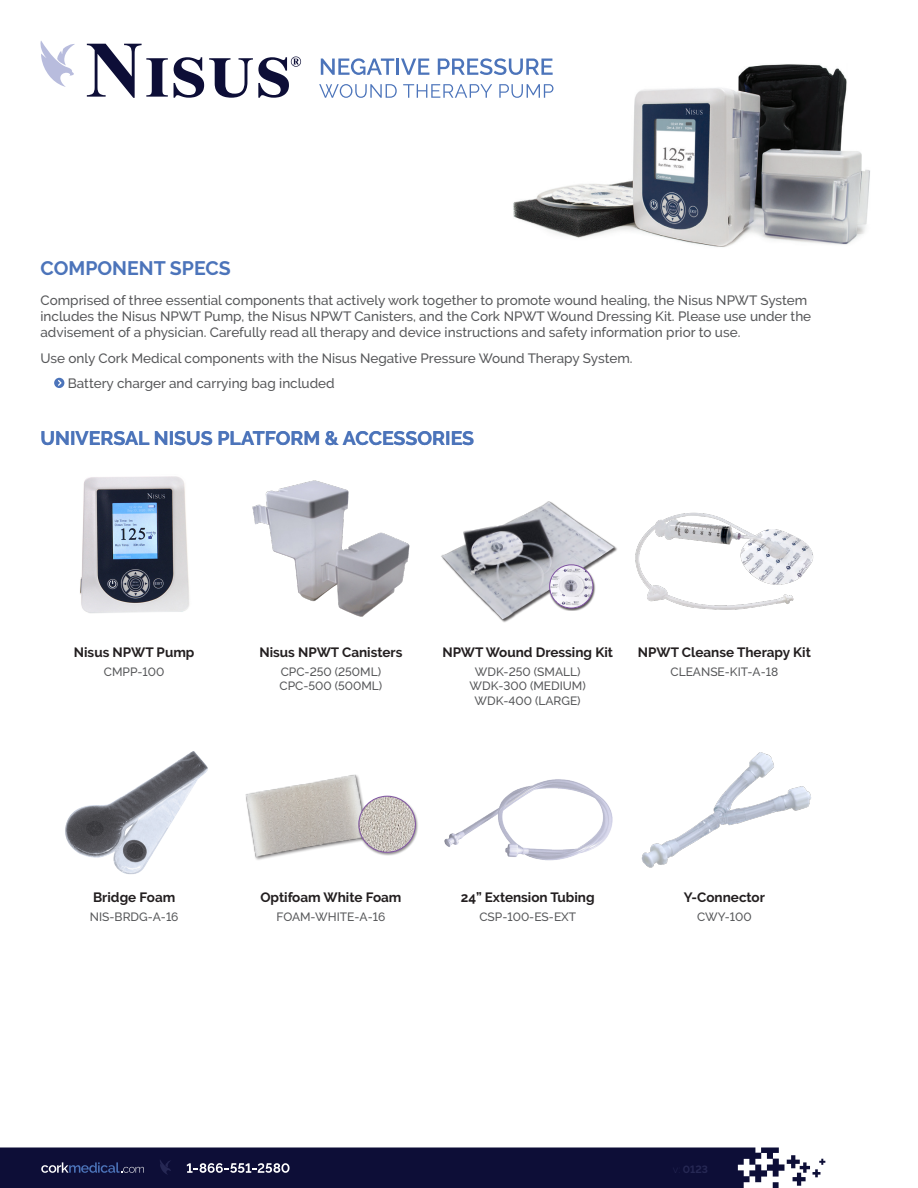
<style>
.page{position:relative;width:918px;height:1188px;background:#fff}
.page>*{position:absolute;margin:0;border:0;box-sizing:border-box;transform-origin:0 0}
.t1{font:700 19.5px "Raleway";color:#4c74ba}
.t2{font:500 13.5px/16.2px "Raleway";color:#57585a}
.t3{font:700 13.5px "Raleway";color:#231f20}
.t4{font:500 12px/14.4px "Raleway";color:#57585a;text-align:center}
.t5{font:700 10.5px "Raleway";color:#262854}
.s1{font-weight:300}
</style>
<div class="page">
<svg style="left:0;top:1148px;width:825px;height:40px;background:#212248"></svg>
<img style="left:513px;top:64px;width:357px;height:183px">
<img style="left:80px;top:476px;width:109px;height:137px">
<img style="left:65px;top:751px;width:143px;height:123px">
<img style="left:444px;top:779px;width:169px;height:82px">
<img style="left:252px;top:480px;width:158px;height:137px">
<img style="left:635px;top:512px;width:179px;height:98px">
<img style="left:641px;top:752px;width:170px;height:116px">
<img style="left:441px;top:501px;width:176px;height:122px">
<div style="left:549px;top:564px;width:47px;height:47px;background:#231f20;opacity:.75"></div>
<img style="left:550px;top:565px;width:43px;height:43px;border-radius:22px">
<div style="left:550px;top:565px;width:43px;height:43px;border:1px solid #7e51a1;border-radius:50%"></div>
<img style="left:245px;top:774px;width:117px;height:86px">
<div style="left:358px;top:795px;width:61px;height:61px;background:#231f20;opacity:.48"></div>
<img style="left:359px;top:796px;width:56px;height:56px;border-radius:28px">
<div style="left:359px;top:796px;width:57px;height:57px;border:1px solid #7e51a1;border-radius:50%"></div>
<svg style="left:54px;top:378px;width:10px;height:10px"></svg>
<svg style="left:40px;top:41px;width:35px;height:46px"></svg>
<svg style="left:321px;top:58px;width:73px;height:17px"></svg>
<hr style="left:396px;top:59px;width:3px;height:16px;background:#4c74ba">
<svg style="left:401px;top:59px;width:28px;height:16px"></svg>
<svg style="left:438px;top:58px;width:115px;height:17px"></svg>
<svg style="left:319px;top:84px;width:78px;height:14px"></svg>
<svg style="left:403px;top:84px;width:89px;height:14px"></svg>
<svg style="left:499px;top:84px;width:54px;height:14px"></svg>
<svg style="left:87px;top:44px;width:81px;height:54px"></svg>
<svg style="left:174px;top:56px;width:127px;height:42px"></svg>
<h1 class="t1" style="left:40px;top:257px;width:192px">COMPONENT SPECS</h1>
<p class="t2" style="left:40px;top:292px;width:772px">Comprised of three essential components that actively work together to promote wound healing, the Nisus NPWT System includes the Nisus NPWT Pump, the Nisus NPWT Canisters, and the Cork NPWT Wound Dressing Kit. Please use under the advisement of a physician. Carefully read all therapy and device instructions and safety information prior to use.</p>
<p class="t2" style="left:68px;top:345px;width:566px;line-height:25.5px;text-indent:-27px">Use only Cork Medical components with the Nisus Negative Pressure Wound Therapy System.<br>Battery charger and carrying bag included</p>
<h1 class="t1" style="left:40px;top:427px;width:435px">UNIVERSAL NISUS PLATFORM &amp; ACCESSORIES</h1>
<p class="t3" style="left:74px;top:645px;width:122px">Nisus NPWT Pump</p>
<p class="t4" style="left:104px;top:665px;width:62px">CMPP-100</p>
<p class="t3" style="left:259px;top:645px;width:145px">Nisus NPWT Canisters</p>
<p class="t4" style="left:280px;top:665px;width:104px;text-align:left">CPC-250 (250ML)<br>CPC-500 (500ML)</p>
<p class="t3" style="left:442px;top:645px;width:172px">NPWT Wound Dressing Kit</p>
<p class="t4" style="left:470px;top:665px;width:118px">WDK-250 (SMALL)<br>WDK-300 (MEDIUM)<br>WDK-400 (LARGE)</p>
<p class="t3" style="left:638px;top:645px;width:174px">NPWT Cleanse Therapy Kit</p>
<p class="t4" style="left:671px;top:665px;width:109px">CLEANSE-KIT-A-18</p>
<p class="t3" style="left:93px;top:890px;width:84px">Bridge Foam</p>
<p class="t4" style="left:90px;top:909px;width:90px">NIS-BRDG-A-16</p>
<p class="t3" style="left:260px;top:890px;width:143px">Optifoam White Foam</p>
<p class="t4" style="left:277px;top:909px;width:110px">FOAM-WHITE-A-16</p>
<p class="t3" style="left:461px;top:890px;width:135px">24” Extension Tubing</p>
<p class="t4" style="left:479px;top:909px;width:98px">CSP-100-ES-EXT</p>
<p class="t3" style="left:684px;top:890px;width:83px">Y-Connector</p>
<p class="t4" style="left:697px;top:909px;width:56px">CWY-100</p>
<p class="t5" style="left:673px;top:1163px;width:37px"><span class="s1">v:</span> 0123</p>
</div>
